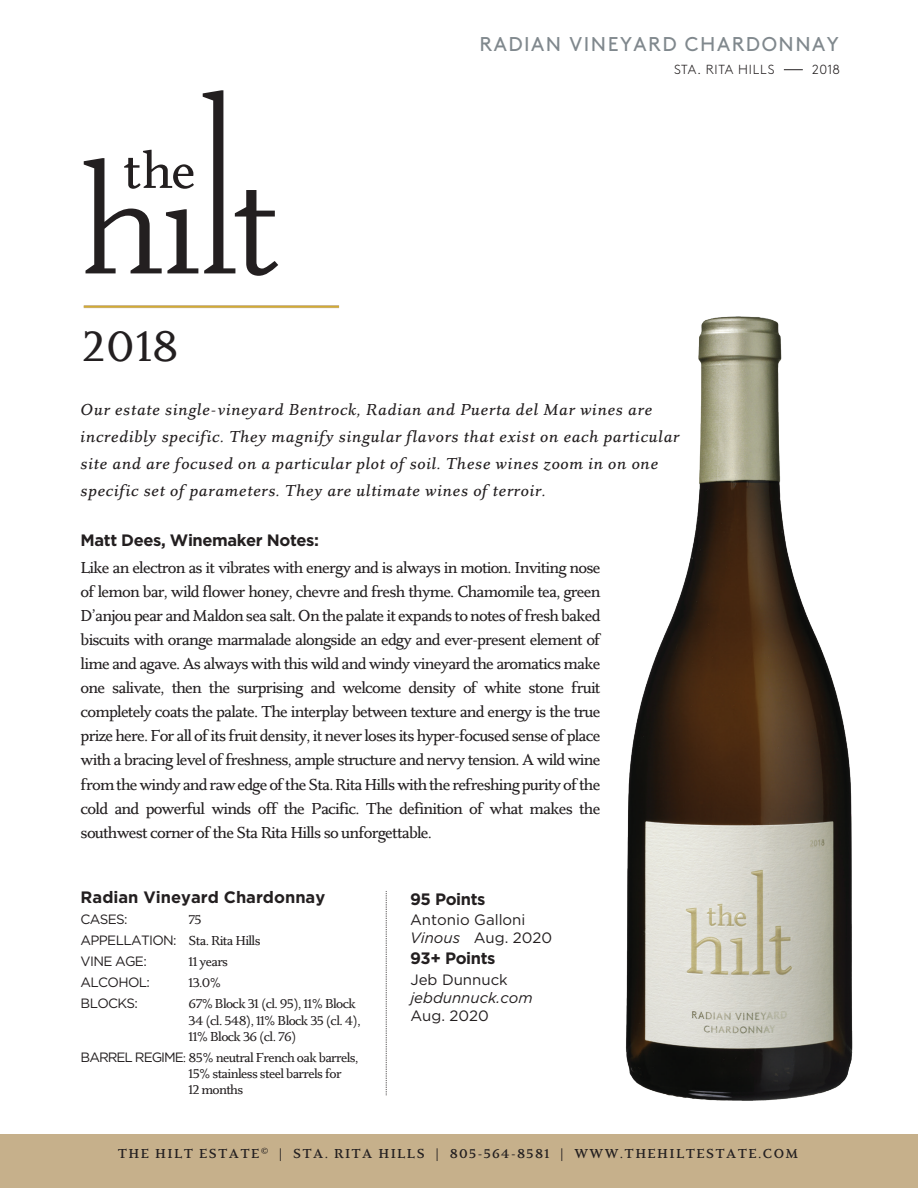
<style>
.page{position:relative;width:918px;height:1188px;background:#fff}
.page>*{position:absolute;margin:0;border:0;box-sizing:border-box;transform-origin:0 0}
.t1{font:500 45px "Eplica";color:#231f20}
.t2{font:19.95px "Brown Std";letter-spacing:.075em;color:#80888d}
.t3{font:500 16.5px/24px "Eplica";letter-spacing:-.05em;color:#231f20;text-align:justify}
.t4{font:italic 500 16.5px/27px "Eplica";letter-spacing:.025em;color:#231f20}
.t5{font:700 16.5px "Gotham";letter-spacing:-.025em;color:#231f20}
.t6{font:700 16.5px "Gotham";color:#231f20}
.t7{font:15px/18px "Gotham";color:#231f20}
.t8{font:italic 15px "Gotham";color:#231f20}
.t9{font:500 13.5px/16.2px "Eplica";letter-spacing:-.05em;color:#231f20}
.t10{font:700 13.5px "Eplica";letter-spacing:.1em;color:#231f20}
.t11{font:13.5px "Gotham";letter-spacing:-.05em;color:#231f20}
.t12{font:300 13.2px "Brown Std";letter-spacing:.06em;color:#231f20}
.s1{font-family:"Gotham";font-weight:400}
.s2{font-style:italic}
</style>
<div class="page">
<hr style="left:84px;top:305px;width:255px;height:3px;background:#c6b08b">
<svg style="left:784px;top:69px;width:19px;height:1px"></svg>
<svg style="left:84px;top:90px;width:194px;height:186px"></svg>
<svg style="left:386px;top:891px;width:1px;height:205px"></svg>
<img style="left:625px;top:316px;width:228px;height:785px">
<div style="left:0;top:1134px;width:918px;height:54px;background:#c6b08b"></div>
<h1 class="t1" style="left:82px;top:321px;width:98px">2018</h1>
<p class="t2" style="left:480px;top:32px;width:361px">RADIAN VINEYARD CHARDONNAY</p>
<p class="t12" style="left:674px;top:62px;width:102px">STA. RITA HILLS</p>
<p class="t12" style="left:812px;top:62px;width:29px">2018</p>
<p class="t4" style="left:81px;top:396px;width:601px">Our estate single-vineyard Bentrock, Radian and Puerta del Mar wines are incredibly specific. They magnify singular flavors that exist on each particular site and are focused on a particular plot of soil. These wines zoom in on one specific set of parameters. They are ultimate wines of terroir.</p>
<p class="t5" style="left:81px;top:530px;width:240px">Matt Dees, Winemaker Notes:</p>
<p class="t3" style="left:81px;top:556px;width:521px">Like an electron as it vibrates with energy and is always in motion. Inviting nose of lemon bar, wild flower honey, chevre and fresh thyme. Chamomile tea, green D’anjou pear and Maldon sea salt. On the palate it expands to notes of fresh baked biscuits with orange marmalade alongside an edgy and ever-present element of lime and agave. As always with this wild and windy vineyard the aromatics make one salivate, then the surprising and welcome density of white stone fruit completely coats the palate. The interplay between texture and energy is the true prize here. For all of its fruit density, it never loses its hyper-focused sense of place with a bracing level of freshness, ample structure and nervy tension. A wild wine from the windy and raw edge of the Sta. Rita Hills with the refreshing purity of the cold and powerful winds off the Pacific. The definition of what makes the southwest corner of the Sta Rita Hills so unforgettable.</p>
<p class="t6" style="left:81px;top:887px;width:246px">Radian Vineyard Chardonnay</p>
<p class="t11" style="left:81px;top:911px;width:49px">CASES:</p>
<p class="t9" style="left:81px;top:910px;width:181px;line-height:21px;text-indent:108px">75<br><span class="s1">APPELLATION:</span> Sta. Rita Hills</p>
<p class="t11" style="left:81px;top:953px;width:68px">VINE AGE:</p>
<p class="t9" style="left:189px;top:954px;width:41px">11 years</p>
<p class="t11" style="left:81px;top:974px;width:71px">ALCOHOL:</p>
<p class="t9" style="left:189px;top:975px;width:34px">13.0%</p>
<p class="t11" style="left:81px;top:995px;width:59px">BLOCKS:</p>
<p class="t9" style="left:189px;top:996px;width:174px">67% Block 31 (cl. 95), 11% Block<br>34 (cl. 548), 11% Block 35 (cl. 4),<br>11% Block 36 (cl. 76)</p>
<p class="t9" style="left:189px;top:1050px;width:171px;text-indent:-108px"><span class="s1">BARREL REGIME</span>: 85% neutral French oak barrels,<br>15% stainless steel barrels for<br>12 months</p>
<p class="t5" style="left:410px;top:888px;width:77px">95 Points</p>
<p class="t7" style="left:410px;top:910px;width:144px">Antonio Galloni<br><span class="s2">Vinous</span> Aug. 2020</p>
<p class="t5" style="left:410px;top:947px;width:87px">93+ Points</p>
<p class="t7" style="left:410px;top:970px;width:99px">Jeb Dunnuck</p>
<p class="t8" style="left:410px;top:989px;width:124px">jebdunnuck.com</p>
<p class="t7" style="left:410px;top:1006px;width:80px">Aug. 2020</p>
<p class="t10" style="left:118px;top:1146px;width:682px">TH≠ HILT ≠STAT≠<sup>©</sup> | STA. RITA HILLS | 805-564-8581 | WWW.TH≠HILT≠STAT≠.COM</p>
</div>
